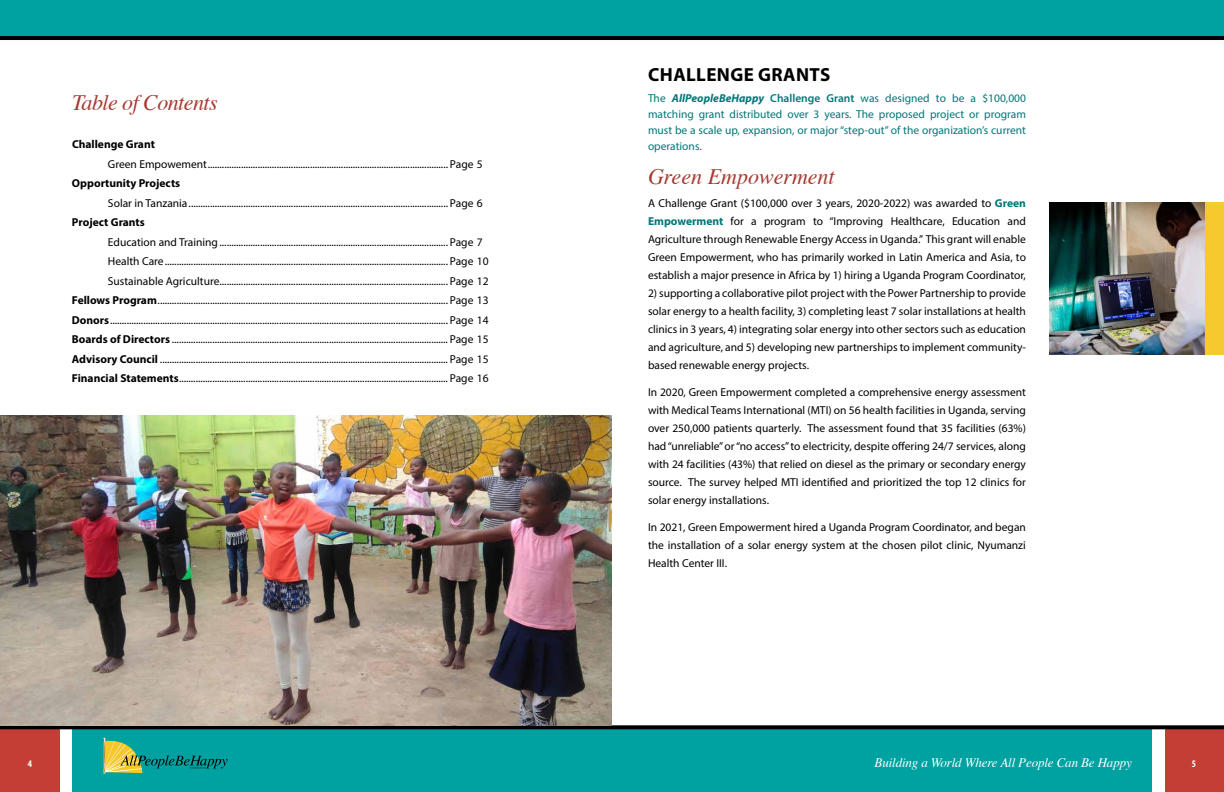
<style>
.page{position:relative;width:1224px;height:792px;background:#fff}
.page>*{position:absolute;margin:0;border:0;box-sizing:border-box;transform-origin:0 0}
.t1{font:italic 22px "Times";letter-spacing:-.015em;color:#a83930}
.t2{font:700 19px "Myriad Pro";letter-spacing:.02em;color:#000}
.t3{font:italic 13px "Times";letter-spacing:-.01em;color:#fff}
.t4{font:11.5px/18px "Myriad Pro";color:#000;text-align:justify}
.t5{font:11.5px/16px "Myriad Pro";color:#007678;text-align:justify}
.t6{font:700 11.5px "Myriad Pro";color:#000}
.t7{font:700 condensed 10px "Myriad Pro";color:#fff}
.s1{font-weight:700}
.s2{font-weight:700;font-style:italic}
.s3{font-weight:600}
.s4{font-weight:700;color:#007678}
</style>
<div class="page">
<div style="left:0;top:727px;width:69px;height:65px;background:#c33f35"></div>
<div style="left:60px;top:727px;width:12px;height:65px;background:#fff"></div>
<div style="left:72px;top:729px;width:1152px;height:63px;background:#00a1a1"></div>
<div style="left:0;top:0;width:1224px;height:39px;background:#00a1a1"></div>
<hr style="left:0;top:36px;width:1224px;height:4px;background:#000">
<div style="left:1155px;top:727px;width:69px;height:65px;background:#c33f35"></div>
<div style="left:1153px;top:727px;width:12px;height:65px;background:#fff"></div>
<svg style="left:0;top:725px;width:1224px;height:4px;background:#201e1d"></svg>
<svg style="left:103px;top:738px;width:124px;height:36px"></svg>
<img style="left:1050px;top:202px;width:156px;height:153px">
<div style="left:1206px;top:202px;width:18px;height:153px;background:#f6ca2c"></div>
<img style="left:0;top:415px;width:612px;height:310px">
<h1 class="t1" style="left:72px;top:84px;width:147px">Table of Contents</h1>
<p class="t6" style="left:72px;top:137px;width:84px">Challenge Grant</p>
<p class="t4" style="left:108px;top:154px;width:376px">Green Empowement..................................................................................................... Page 5</p>
<p class="t6" style="left:72px;top:176px;width:110px">Opportunity Projects</p>
<p class="t4" style="left:108px;top:193px;width:376px">Solar in Tanzania............................................................................................................. Page 6</p>
<p class="t6" style="left:72px;top:215px;width:74px">Project Grants</p>
<p class="t4" style="left:108px;top:232px;width:376px">Education and Training................................................................................................ Page 7</p>
<p class="t4" style="left:108px;top:252px;width:382px">Health Care....................................................................................................................... Page 10</p>
<p class="t4" style="left:108px;top:271px;width:382px">Sustainable Agriculture................................................................................................ Page 12</p>
<p class="t4" style="left:72px;top:291px;width:418px"><span class="s1">Fellows Program</span>.......................................................................................................................... Page 13</p>
<p class="t4" style="left:72px;top:310px;width:418px"><span class="s1">Donors</span>.............................................................................................................................................. Page 14</p>
<p class="t4" style="left:72px;top:330px;width:418px"><span class="s1">Boards of Directors</span> .................................................................................................................... Page 15</p>
<p class="t4" style="left:72px;top:350px;width:418px"><span class="s1">Advisory Council</span> ......................................................................................................................... Page 15</p>
<p class="t4" style="left:72px;top:369px;width:418px"><span class="s1">Financial Statements</span>................................................................................................................. Page 16</p>
<h2 class="t2" style="left:648px;top:62px;width:184px">CHALLENGE GRANTS</h2>
<p class="t5" style="left:648px;top:90px;width:380px">The <span class="s2">AllPeopleBeHappy</span> <span class="s3">Challenge Grant</span> was designed to be a $100,000 matching grant distributed over 3 years. The proposed project or program must be a scale up, expansion, or major “step-out” of the organization’s current operations.</p>
<h1 class="t1" style="left:648px;top:158px;width:188px">Green Empowerment</h1>
<p class="t4" style="left:648px;top:194px;width:380px">A Challenge Grant ($100,000 over 3 years, 2020-2022) was awarded to <span class="s4">Green Empowerment</span> for a program to “Improving Healthcare, Education and Agriculture through Renewable Energy Access in Uganda.” This grant will enable Green Empowerment, who has primarily worked in Latin America and Asia, to establish a major presence in Africa by 1) hiring a Uganda Program Coordinator,</p>
<p class="t4" style="left:648px;top:284px;width:380px">2) supporting a collaborative pilot project with the Power Partnership to provide solar energy to a health facility, 3) completing least 7 solar installations at health clinics in 3 years, 4) integrating solar energy into other sectors such as education and agriculture, and 5) developing new partnerships to implement community&shy;based renewable energy projects.</p>
<p class="t4" style="left:648px;top:383px;width:380px">In 2020, Green Empowerment completed a comprehensive energy assessment with Medical Teams International (MTI) on 56 health facilities in Uganda, serving over 250,000 patients quarterly. The assessment found that 35 facilities (63%) had “unreliable” or “no access” to electricity, despite offering 24/7 services, along with 24 facilities (43%) that relied on diesel as the primary or secondary energy source. The survey helped MTI identified and prioritized the top 12 clinics for solar energy installations.</p>
<p class="t4" style="left:648px;top:518px;width:379px">In 2021, Green Empowerment hired a Uganda Program Coordinator, and began the installation of a solar energy system at the chosen pilot clinic, Nyumanzi Health Center III.</p>
<p class="t7" style="left:28px;top:757px;width:6px">4</p>
<p class="t3" style="left:875px;top:751px;width:259px">Building a World Where All People Can Be Happy</p>
<p class="t7" style="left:1192px;top:757px;width:6px">5</p>
</div>
